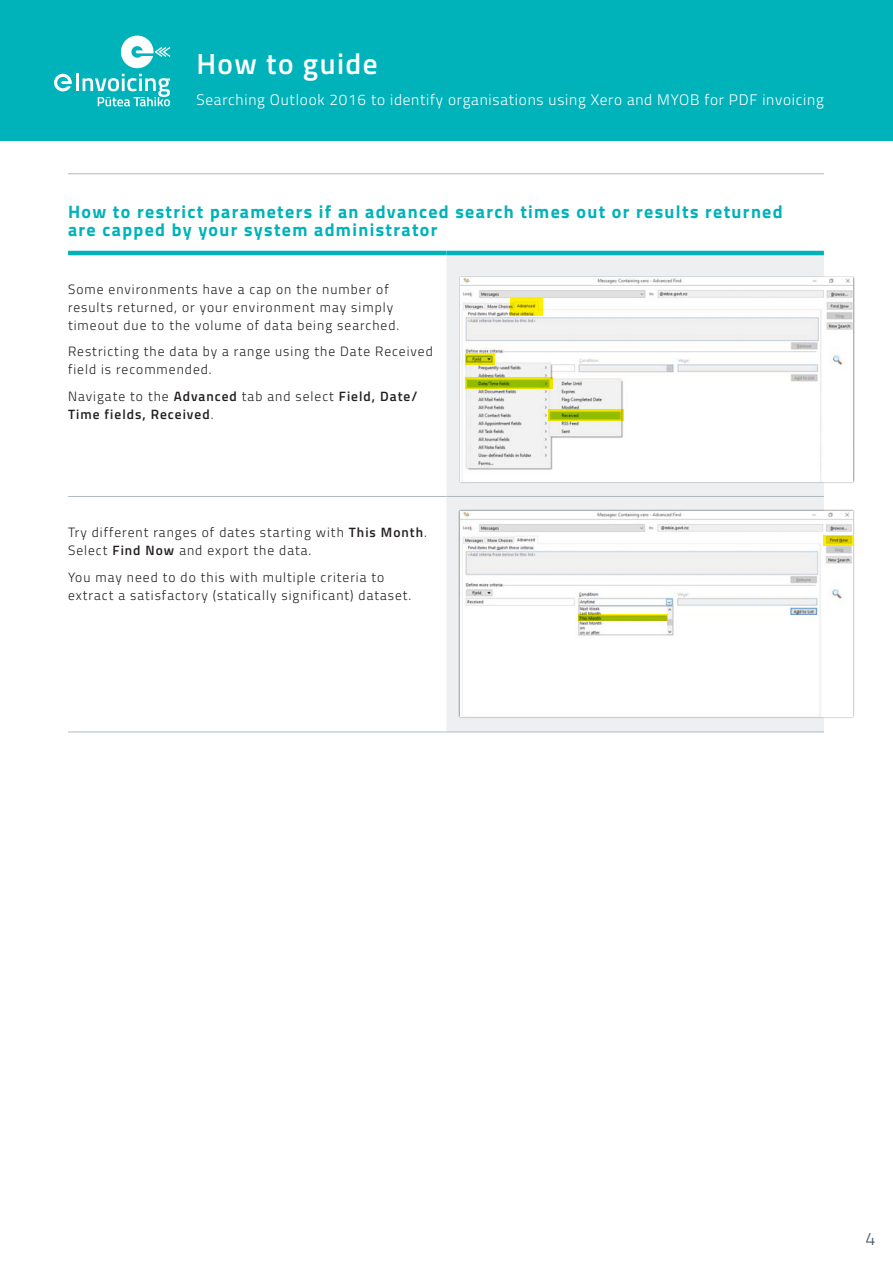
<style>
.page{position:relative;width:893px;height:1263px;background:#fff}
.page>*{position:absolute;margin:0;border:0;box-sizing:border-box;transform-origin:0 0}
.t1{font:600 29.25px "Titillium Web";letter-spacing:.05em;color:#fff}
.Sub_head{font:700 18px/18px "Titillium Web";letter-spacing:.075em;color:#00b2b9}
.t2{font:300 18px "Titillium Web";color:#475865}
.t3{font:300 15.3px "Titillium Web";letter-spacing:.05em;color:#fff}
.B4B_Body_copy{font:300 13.5px/18px "Titillium Web";letter-spacing:.075em;color:#231f20}
.B4B_Body_copy-2{font:600 13.5px/18px "Titillium Web";letter-spacing:.075em;color:#231f20}
.s1{font-weight:300}
.s2{font-weight:600}
</style>
<div class="page">
<div style="left:0;top:0;width:893px;height:141px;background:#00b2b9"></div>
<svg style="left:54px;top:74px;width:18px;height:17px"></svg>
<hr style="left:76px;top:74px;width:3px;height:17px;background:#fff">
<svg style="left:83px;top:35px;width:87px;height:71px"></svg>
<div style="left:446px;top:255px;width:378px;height:476px;background:#edeff1"></div>
<hr style="left:68px;top:251px;width:378px;height:4px;background:#00b2b9">
<hr style="left:446px;top:251px;width:378px;height:4px;background:#00b2b9">
<hr style="left:68px;top:173px;width:378px;height:1px;background:#afb9c1">
<hr style="left:446px;top:173px;width:378px;height:1px;background:#afb9c1">
<hr style="left:68px;top:496px;width:378px;height:1px;background:#afb9c1">
<hr style="left:446px;top:496px;width:378px;height:1px;background:#afb9c1">
<hr style="left:68px;top:731px;width:378px;height:1px;background:#afb9c1">
<hr style="left:446px;top:731px;width:378px;height:1px;background:#afb9c1">
<div style="left:459px;top:276px;width:396px;height:207px;background:#231f20;opacity:.6"></div>
<img style="left:461px;top:278px;width:392px;height:203px">
<div style="left:458px;top:509px;width:397px;height:209px;background:#231f20;opacity:.6"></div>
<img style="left:460px;top:511px;width:393px;height:205px">
<svg style="left:510px;top:298px;width:33px;height:17px"></svg>
<svg style="left:824px;top:535px;width:29px;height:10px"></svg>
<svg style="left:465px;top:353px;width:29px;height:11px"></svg>
<svg style="left:465px;top:378px;width:88px;height:11px"></svg>
<svg style="left:549px;top:409px;width:75px;height:12px"></svg>
<svg style="left:578px;top:615px;width:90px;height:6px"></svg>
<h1 class="t1" style="left:196px;top:42px;width:183px">How to guide</h1>
<p class="t3" style="left:196px;top:88px;width:629px">Searching Outlook 2016 to identify organisations using Xero and MYOB for PDF invoicing</p>
<p class="Sub_head" style="left:68px;top:202px;width:716px">How to restrict parameters if an advanced search times out or results returned are capped by your system administrator</p>
<p class="B4B_Body_copy" style="left:68px;top:279px;width:333px">Some environments have a cap on the number of results returned, or your environment may simply timeout due to the volume of data being searched.</p>
<p class="B4B_Body_copy" style="left:68px;top:342px;width:366px">Restricting the data by a range using the Date Received field is recommended.</p>
<p class="B4B_Body_copy-2" style="left:68px;top:386px;width:351px"><span class="s1">Navigate to the</span> Advanced <span class="s1">tab and select</span> Field, Date/<br>Time fields, Received<span class="s1">.</span></p>
<p class="B4B_Body_copy" style="left:68px;top:523px;width:360px">Try different ranges of dates starting with <span class="s2">This Month</span>.<br>Select <span class="s2">Find Now</span> and export the data.</p>
<p class="B4B_Body_copy" style="left:68px;top:567px;width:345px">You may need to do this with multiple criteria to extract a satisfactory (statically significant) dataset.</p>
<h2 class="t2" style="left:865px;top:1225px;width:12px">4</h2>
</div>
